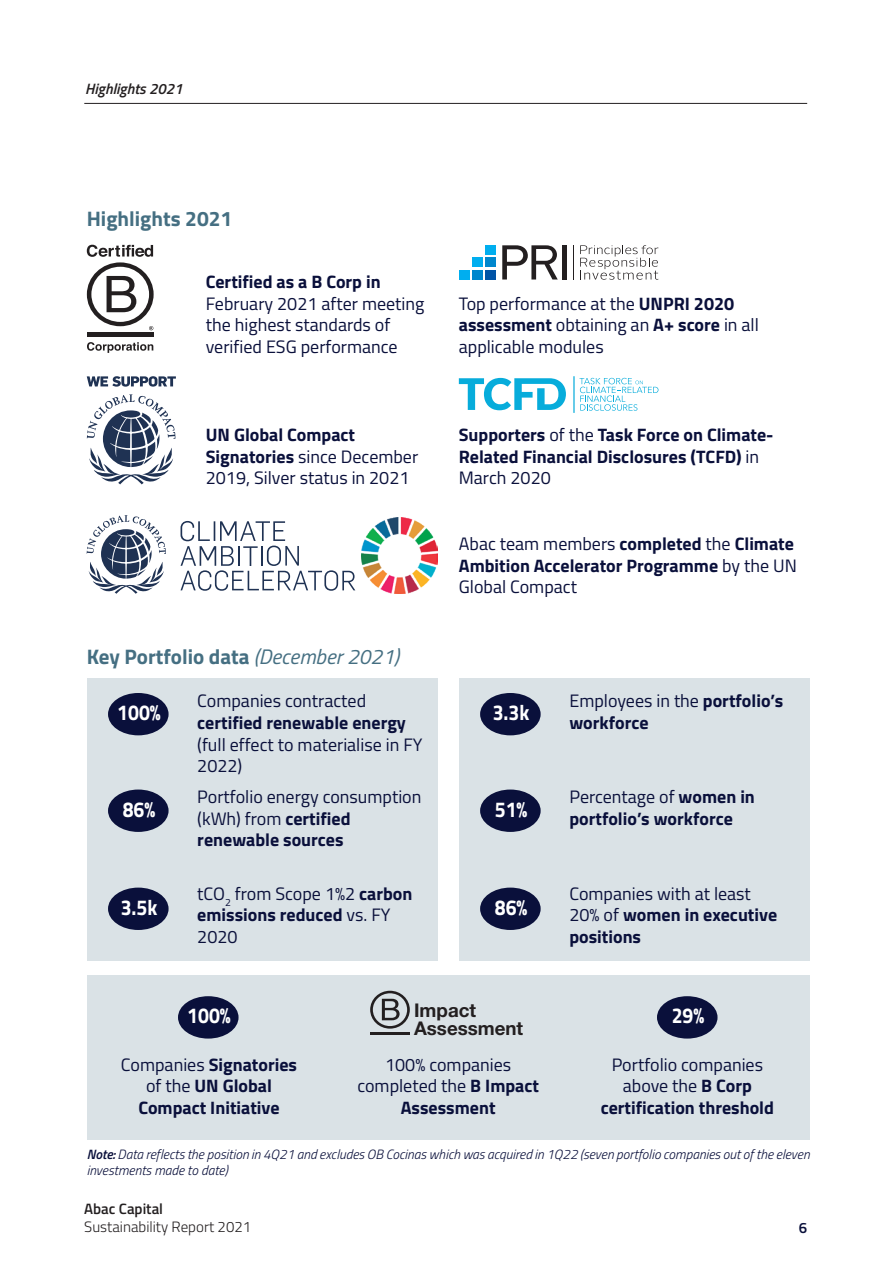
<style>
.page{position:relative;width:893px;height:1263px;background:#fff}
.page>*{position:absolute;margin:0;border:0;box-sizing:border-box;transform-origin:0 0}
.t1{font:700 21.6px "Titillium";color:#fff;scale:.9 1}
.t2{font:700 21px "Titillium";color:#456f82}
.t3{font:700 18.9px "Helvetica Neue LT";color:#231f20}
.t4{font:18px/21.6px "Titillium";color:#0a103b}
.t5{font:700 18px/21.6px "Titillium";color:#0a103b}
.t6{font:300 15px "Titillium";color:#231f20}
.t7{font:italic 600 15px "Titillium";color:#231f20}
.t8{font:600 15px "Titillium";color:#231f20}
.t9{font:600 15px "Titillium";color:#0a103b}
.t10{font:italic 300 13.5px/16.2px "Titillium";color:#0a103b}
.s1{font-weight:700}
.s2{font-weight:400}
.s3{font-weight:400;font-style:italic}
.s4{font-weight:600}
</style>
<div class="page">
<hr style="left:84px;top:103px;width:723px;height:1px;background:#231f20">
<div style="left:485px;top:245px;width:11px;height:10px;background:#00aeef"></div>
<div style="left:485px;top:258px;width:11px;height:9px;background:#0087cd"></div>
<div style="left:485px;top:270px;width:11px;height:9px;background:#0154a6"></div>
<div style="left:472px;top:258px;width:11px;height:9px;background:#00aeef"></div>
<div style="left:472px;top:270px;width:11px;height:9px;background:#0087cd"></div>
<div style="left:459px;top:270px;width:10px;height:9px;background:#00aeef"></div>
<svg style="left:502px;top:245px;width:56px;height:34px"></svg>
<div style="left:562px;top:245px;width:5px;height:34px;background:#231f20"></div>
<hr style="left:573px;top:245px;width:1px;height:34px;background:#231f20">
<svg style="left:580px;top:245px;width:78px;height:35px"></svg>
<svg style="left:579px;top:378px;width:79px;height:33px"></svg>
<hr style="left:573px;top:376px;width:2px;height:37px;background:#07acdb">
<svg style="left:459px;top:378px;width:107px;height:32px"></svg>
<svg style="left:87px;top:342px;width:66px;height:11px"></svg>
<hr style="left:87px;top:333px;width:66px;height:4px;background:#231f20">
<svg style="left:87px;top:245px;width:67px;height:85px"></svg>
<svg style="left:87px;top:394px;width:88px;height:90px"></svg>
<svg style="left:87px;top:376px;width:89px;height:11px"></svg>
<div style="left:87px;top:678px;width:351px;height:283px;background:#dae2e6"></div>
<div style="left:459px;top:678px;width:351px;height:283px;background:#dae2e6"></div>
<div style="left:87px;top:975px;width:723px;height:164px;background:#dae2e6"></div>
<div style="left:108px;top:887px;width:61px;height:43px;background:#0a103b;border-radius:50%"></div>
<div style="left:480px;top:887px;width:61px;height:43px;background:#0a103b;border-radius:50%"></div>
<div style="left:108px;top:789px;width:61px;height:43px;background:#0a103b;border-radius:50%"></div>
<div style="left:480px;top:789px;width:61px;height:43px;background:#0a103b;border-radius:50%"></div>
<div style="left:108px;top:693px;width:61px;height:42px;background:#0a103b;border-radius:50%"></div>
<div style="left:178px;top:996px;width:61px;height:42px;background:#0a103b;border-radius:50%"></div>
<div style="left:657px;top:996px;width:60px;height:42px;background:#0a103b;border-radius:50%"></div>
<div style="left:480px;top:693px;width:61px;height:42px;background:#0a103b;border-radius:50%"></div>
<svg style="left:87px;top:515px;width:79px;height:79px"></svg>
<img style="left:361px;top:518px;width:76px;height:75px">
<svg style="left:181px;top:521px;width:174px;height:70px"></svg>
<hr style="left:370px;top:1032px;width:40px;height:3px;background:#231f20">
<svg style="left:370px;top:991px;width:40px;height:38px"></svg>
<p class="t7" style="left:85px;top:77px;width:99px">Highlights 2021</p>
<p class="t2" style="left:87px;top:203px;width:147px">Highlights 2021</p>
<p class="t4" style="left:206px;top:270px;width:220px"><span class="s1">Certified as a B Corp in<br></span>February 2021 after meeting the highest standards of verified ESG performance</p>
<p class="t4" style="left:459px;top:292px;width:302px">Top performance at the <span class="s1">UNPRI 2020 assessment</span> obtaining an <span class="s1">A+ score</span> in all applicable modules</p>
<p class="t4" style="left:206px;top:423px;width:214px"><span class="s1">UN Global Compact<br>Signatories</span> since December<br>2019, Silver status in 2021</p>
<p class="t5" style="left:459px;top:423px;width:316px">Supporters <span class="s2">of the</span> Task Force on Climate-<br>Related Financial Disclosures (TCFD) <span class="s2">in<br>March 2020</span></p>
<p class="t2" style="left:87px;top:641px;width:314px">Key Portfolio data <span class="s3">(December 2021)</span></p>
<p class="t5" style="left:459px;top:532px;width:340px"><span class="s2">Abac team members</span> completed <span class="s2">the</span> Climate<br>Ambition Accelerator Programme <span class="s2">by the UN<br>Global Compact</span></p>
<p class="t4" style="left:197px;top:689px;width:227px">Companies contracted <span class="s1">certified renewable energy </span>(full effect to materialise in FY<br>2022)</p>
<p class="t5" style="left:569px;top:689px;width:215px"><span class="s2">Employees in the</span> portfolio’s workforce</p>
<p class="t4" style="left:197px;top:785px;width:226px">Portfolio energy consumption (kWh) from <span class="s1">certified renewable sources</span></p>
<p class="t5" style="left:569px;top:785px;width:187px"><span class="s2">Percentage of</span> women in portfolio’s workforce</p>
<p class="t1" style="left:493px;top:696px;width:42px">3.3k</p>
<p class="t1" style="left:117px;top:696px;width:50px">100%</p>
<p class="t1" style="left:123px;top:793px;width:38px">86%</p>
<p class="t1" style="left:495px;top:793px;width:38px">51%</p>
<p class="t4" style="left:197px;top:882px;width:217px">tCO<sub>2</sub> from Scope 1%2 <span class="s1">carbon emissions reduced</span> vs. FY<br>2020</p>
<p class="t4" style="left:569px;top:882px;width:209px">Companies with at least<br>20% of <span class="s1">women in executive positions</span></p>
<p class="t1" style="left:121px;top:891px;width:42px">3.5k</p>
<p class="t1" style="left:495px;top:891px;width:38px">86%</p>
<p class="t3" style="left:414px;top:999px;width:63px">Impact</p>
<p class="t3" style="left:414px;top:1016px;width:111px">Assessment</p>
<p class="t1" style="left:187px;top:999px;width:50px">100%</p>
<p class="t1" style="left:672px;top:999px;width:38px">29%</p>
<p class="t5" style="left:121px;top:1053px;width:178px;text-align:center"><span class="s2">Companies</span> Signatories <span class="s2">of the</span> UN Global<br>Compact Initiative</p>
<p class="t4" style="left:357px;top:1053px;width:183px;text-align:center">100% companies completed the <span class="s1">B Impact<br>Assessment</span></p>
<p class="t5" style="left:601px;top:1053px;width:175px;text-align:center"><span class="s2">Portfolio companies above the</span> B Corp certification threshold</p>
<p class="t10" style="left:87px;top:1145px;width:724px"><span class="s4">Note:</span> Data reflects the position in 4Q21 and excludes OB Cocinas which was acquired in 1Q22 (seven portfolio companies out of the eleven investments made to date)</p>
<p class="t8" style="left:84px;top:1198px;width:80px">Abac Capital</p>
<p class="t6" style="left:84px;top:1216px;width:168px">Sustainability Report 2021</p>
<p class="t9" style="left:799px;top:1216px;width:10px">6</p>
</div>
